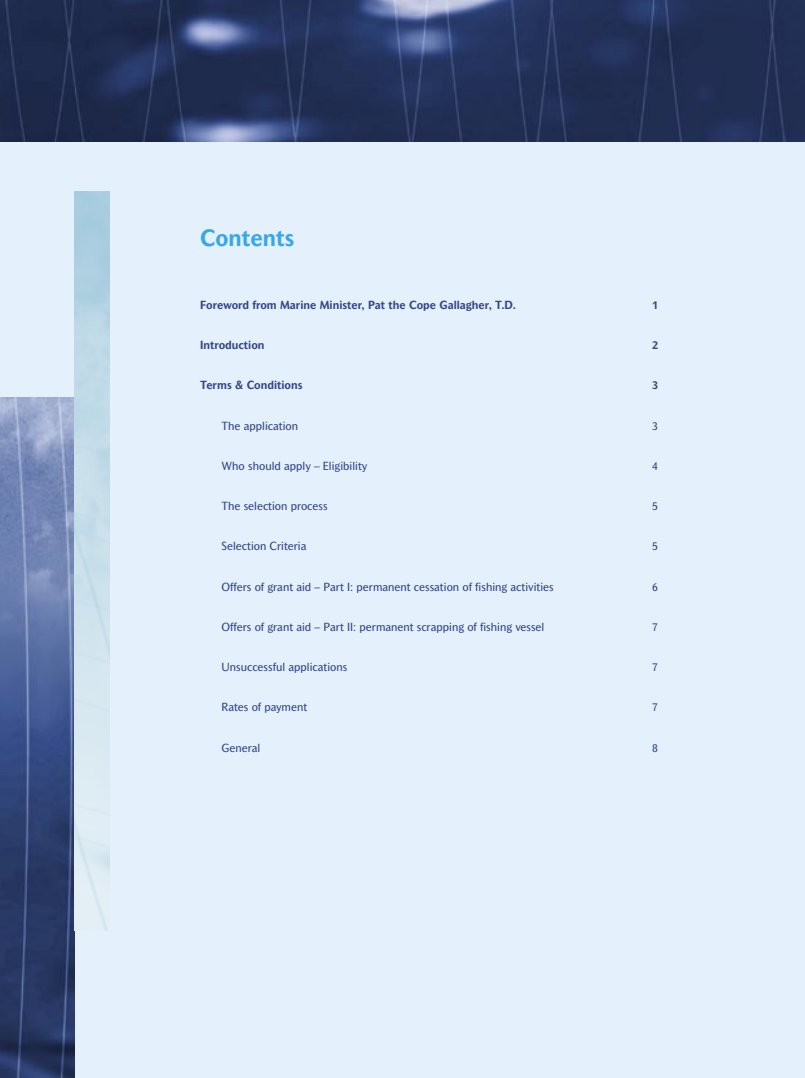
<style>
.page{position:relative;width:805px;height:1078px;background:#fff}
.page>*{position:absolute;margin:0;border:0;box-sizing:border-box;transform-origin:0 0}
.Heading_1{font:700 22.5px "Mahsuri Sans";color:#36a7e9}
.contents{font:11.25px "Mahsuri Sans";color:#36478b}
.contents-2{font:700 11.25px "Mahsuri Sans";color:#36478b}
</style>
<div class="page">
<div style="left:0;top:0;width:804px;height:1077px;background:#e4f0fb"></div>
<img style="left:0;top:397px;width:74px;height:680px">
<img style="left:0;top:0;width:804px;height:142px">
<p class="Heading_1" style="left:200px;top:224px;width:95px">Contents</p>
<p class="contents-2" style="left:200px;top:298px;width:317px">Foreword from Marine Minister, Pat the Cope Gallagher, T.D.</p>
<p class="contents-2" style="left:651px;top:298px;width:8px">1</p>
<p class="contents-2" style="left:200px;top:338px;width:66px">Introduction</p>
<p class="contents-2" style="left:651px;top:338px;width:8px">2</p>
<p class="contents-2" style="left:200px;top:378px;width:104px">Terms &amp; Conditions</p>
<p class="contents-2" style="left:651px;top:378px;width:8px">3</p>
<p class="contents" style="left:221px;top:418px;width:78px">The application</p>
<p class="contents" style="left:652px;top:418px;width:7px">3</p>
<p class="contents" style="left:221px;top:459px;width:147px">Who should apply – Eligibility</p>
<p class="contents" style="left:652px;top:459px;width:7px">4</p>
<p class="contents" style="left:221px;top:499px;width:108px">The selection process</p>
<p class="contents" style="left:652px;top:499px;width:7px">5</p>
<p class="contents" style="left:221px;top:539px;width:86px">Selection Criteria</p>
<p class="contents" style="left:652px;top:539px;width:7px">5</p>
<p class="contents" style="left:221px;top:579px;width:333px">Offers of grant aid – Part I: permanent cessation of fishing activities</p>
<p class="contents" style="left:652px;top:579px;width:7px">6</p>
<p class="contents" style="left:221px;top:619px;width:324px">Offers of grant aid – Part II: permanent scrapping of fishing vessel</p>
<p class="contents" style="left:652px;top:619px;width:7px">7</p>
<p class="contents" style="left:221px;top:660px;width:127px">Unsuccessful applications</p>
<p class="contents" style="left:652px;top:660px;width:7px">7</p>
<p class="contents" style="left:221px;top:700px;width:87px">Rates of payment</p>
<p class="contents" style="left:652px;top:700px;width:7px">7</p>
<p class="contents" style="left:221px;top:740px;width:40px">General</p>
<p class="contents" style="left:652px;top:740px;width:7px">8</p>
</div>
